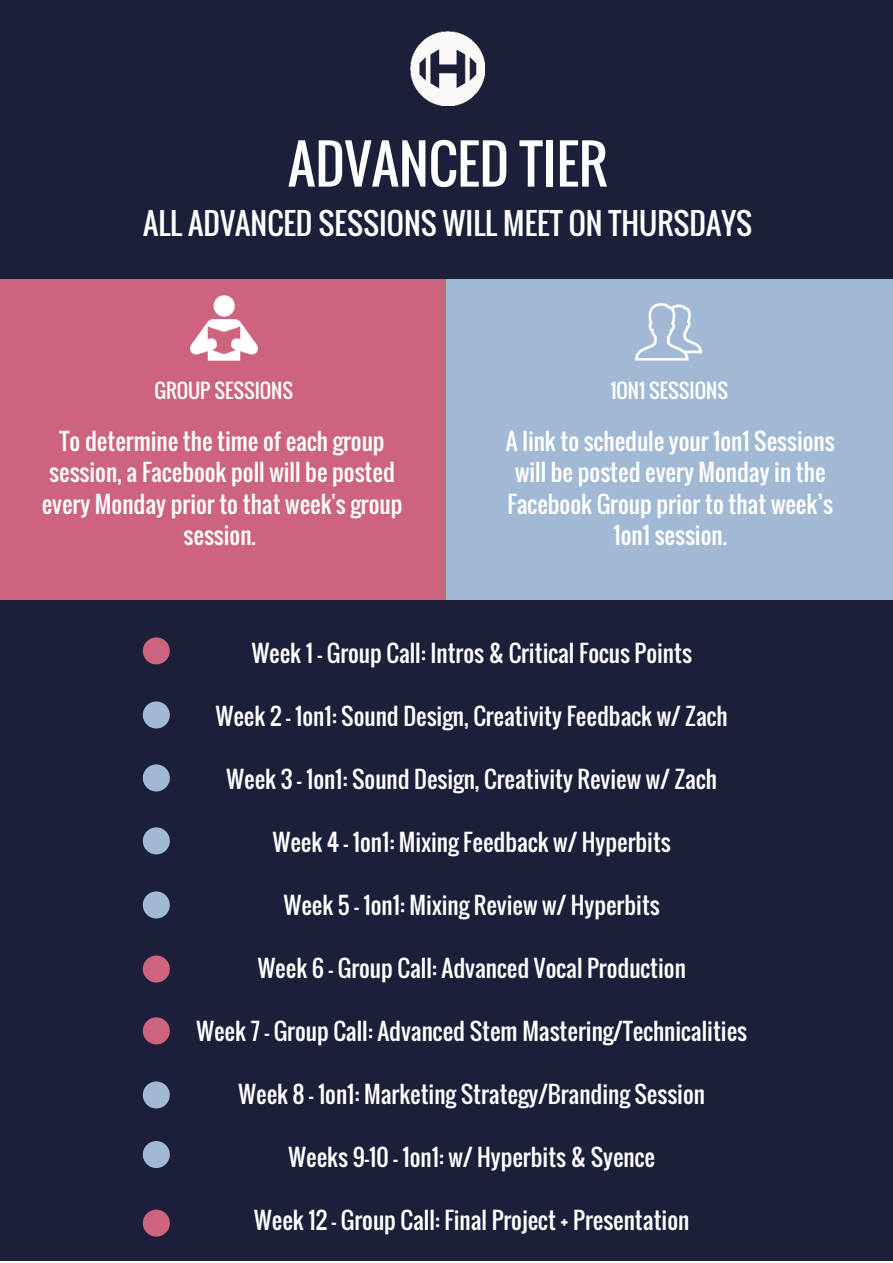
<style>
.page{position:relative;width:893px;height:1263px;background:#fff}
.page>*{position:absolute;margin:0;border:0;box-sizing:border-box;transform-origin:0 0}
.t1{font:52.95px "Oswald";color:#fff}
.t2{font:29.7px "Oswald";color:#fff}
.t3{font:23.1px/31.5px "Oswald";color:#fff;text-align:center}
.t4{font:19.8px "Oswald";color:#fff}
</style>
<div class="page">
<div style="left:0;top:0;width:892px;height:1260px;background:#1c1f3a"></div>
<img style="left:410px;top:31px;width:74px;height:75px">
<div style="left:0;top:279px;width:446px;height:320px;background:#ce637f"></div>
<img style="left:190px;top:296px;width:67px;height:65px">
<div style="left:446px;top:279px;width:446px;height:320px;background:#a2b9d6"></div>
<img style="left:635px;top:303px;width:66px;height:58px">
<svg style="left:143px;top:637px;width:27px;height:27px"></svg>
<svg style="left:143px;top:955px;width:27px;height:27px"></svg>
<svg style="left:143px;top:1017px;width:27px;height:27px"></svg>
<svg style="left:143px;top:1209px;width:27px;height:27px"></svg>
<svg style="left:143px;top:701px;width:27px;height:27px"></svg>
<svg style="left:143px;top:764px;width:27px;height:27px"></svg>
<svg style="left:143px;top:827px;width:27px;height:27px"></svg>
<svg style="left:143px;top:891px;width:27px;height:27px"></svg>
<svg style="left:143px;top:1081px;width:27px;height:27px"></svg>
<svg style="left:143px;top:1141px;width:27px;height:27px"></svg>
<h1 class="t1" style="left:288px;top:124px;width:321px">ADVANCED TIER</h1>
<p class="t2" style="left:143px;top:201px;width:610px">ALL ADVANCED SESSIONS WILL MEET ON THURSDAYS</p>
<p class="t4" style="left:154px;top:376px;width:140px">GROUP SESSIONS</p>
<p class="t4" style="left:610px;top:376px;width:119px">1ON1 SESSIONS</p>
<p class="t3" style="left:42px;top:425px;width:362px">To determine the time of each group session, a Facebook poll will be posted every Monday prior to that week's group session.</p>
<p class="t3" style="left:506px;top:425px;width:330px">A link to schedule your 1on1 Sessions will be posted every Monday in the<br>Facebook Group prior to that week’s<br>1on1 session.</p>
<p class="t3" style="left:252px;top:637px;width:442px">Week 1 - Group Call: Intros &amp; Critical Focus Points</p>
<p class="t3" style="left:216px;top:700px;width:513px">Week 2 - 1on1: Sound Design, Creativity Feedback w/ Zach</p>
<p class="t3" style="left:227px;top:763px;width:492px">Week 3 - 1on1: Sound Design, Creativity Review w/ Zach</p>
<p class="t3" style="left:273px;top:826px;width:399px">Week 4 - 1on1: Mixing Feedback w/ Hyperbits</p>
<p class="t3" style="left:284px;top:889px;width:377px">Week 5 - 1on1: Mixing Review w/ Hyperbits</p>
<p class="t3" style="left:258px;top:952px;width:429px">Week 6 - Group Call: Advanced Vocal Production</p>
<p class="t3" style="left:196px;top:1015px;width:552px">Week 7 - Group Call: Advanced Stem Mastering/Technicalities</p>
<p class="t3" style="left:238px;top:1078px;width:468px">Week 8 - 1on1: Marketing Strategy/Branding Session</p>
<p class="t3" style="left:288px;top:1141px;width:368px">Weeks 9-10 - 1on1: w/ Hyperbits &amp; Syence</p>
<p class="t3" style="left:254px;top:1204px;width:436px">Week 12 - Group Call: Final Project + Presentation</p>
</div>
